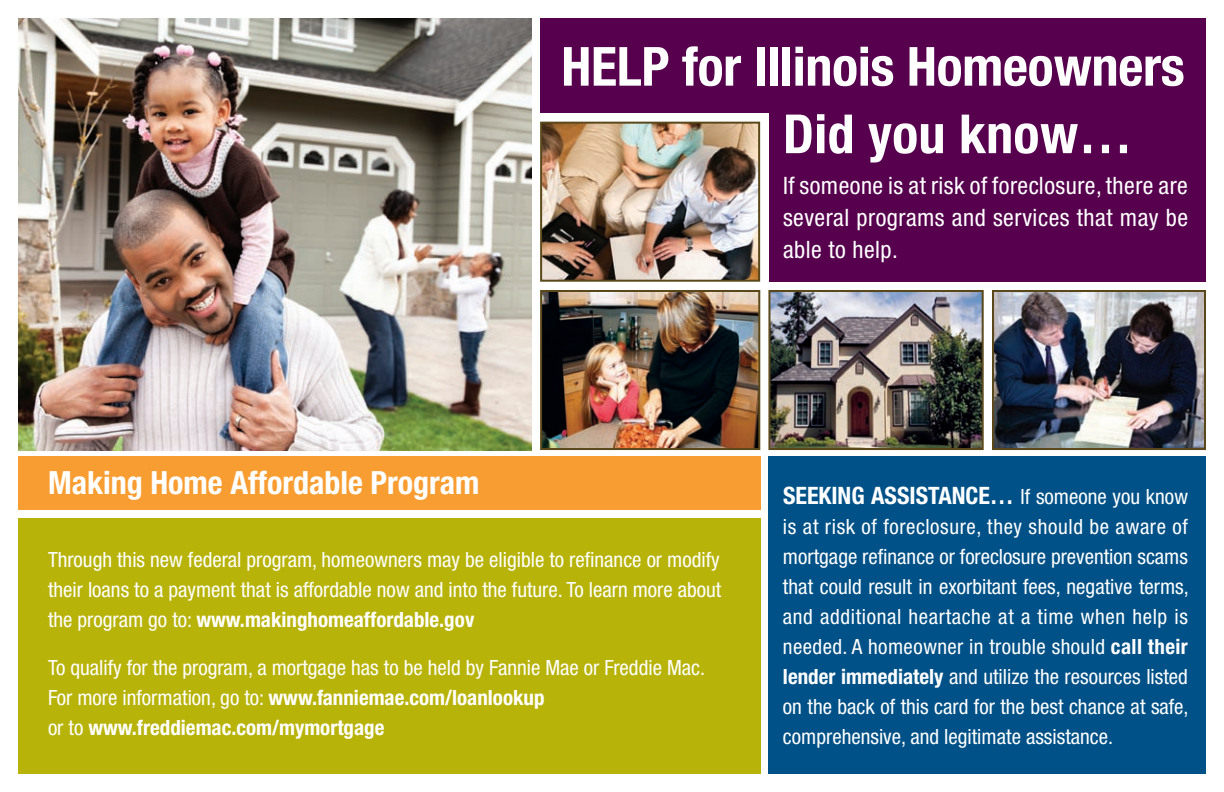
<style>
.page{position:relative;width:1224px;height:792px;background:#fff}
.page>*{position:absolute;margin:0;border:0;box-sizing:border-box;transform-origin:0 0}
.t1{font:700 condensed 54px/67.6px "Helvetica Neue";letter-spacing:-.005em;color:#fff}
.t2{font:700 condensed 32px "Helvetica Neue";color:#fff}
.t3{font:condensed 24px/32px "Helvetica Neue";letter-spacing:.02em;color:#fff;text-align:justify}
.t4{font:700 condensed 24px "Helvetica Neue";color:#fff}
.t5{font:condensed 21px/30px "Helvetica Neue";color:#fff;text-align:justify}
.s1{font-weight:700}
.s2{font-weight:400;font-size:21px}
</style>
<div class="page">
<div style="left:18px;top:519px;width:742px;height:255px;background:#b8b309"></div>
<img style="left:18px;top:18px;width:514px;height:432px">
<div style="left:540px;top:18px;width:666px;height:264px;background:#56004e"></div>
<img style="left:771px;top:293px;width:210px;height:154px">
<div style="left:768px;top:290px;width:216px;height:160px;border:2px solid #5a471a"></div>
<img style="left:995px;top:293px;width:208px;height:154px">
<div style="left:992px;top:290px;width:214px;height:160px;border:2px solid #5a471a"></div>
<img style="left:543px;top:293px;width:214px;height:154px">
<div style="left:540px;top:290px;width:220px;height:160px;border:2px solid #5a471a"></div>
<div style="left:18px;top:456px;width:742px;height:54px;background:#f89d31"></div>
<div style="left:536px;top:113px;width:232px;height:174px;background:#fff"></div>
<img style="left:543px;top:125px;width:214px;height:154px">
<div style="left:540px;top:122px;width:220px;height:160px;border:2px solid #5a471a"></div>
<div style="left:768px;top:456px;width:438px;height:318px;background:#005187"></div>
<h1 class="t1" style="left:783px;top:32px;width:403px;text-indent:-222px">HELP for Illinois Homeowners<br>Did you know…</h1>
<p class="t3" style="left:783px;top:170px;width:407px">If someone is at risk of foreclosure, there are several programs and services that may be able to help.</p>
<h2 class="t2" style="left:48px;top:463px;width:433px">Making Home Affordable Program</h2>
<p class="t5" style="left:48px;top:544px;width:675px">Through this new federal program, homeowners may be eligible to refinance or modify their loans to a payment that is affordable now and into the future. To learn more about the program go to: <span class="s1">www.makinghomeaffordable.gov</span></p>
<p class="t5" style="left:48px;top:652px;width:659px;text-align:left">To qualify for the program, a mortgage has to be held by Fannie Mae or Freddie Mac.<br>For more information, go to: <span class="s1">www.fanniemae.com/loanlookup<br></span>or to <span class="s1">www.freddiemac.com/mymortgage</span></p>
<p class="t4" style="left:783px;top:481px;width:407px">SEEKING ASSISTANCE… <span class="s2">If someone you know</span></p>
<p class="t5" style="left:783px;top:511px;width:407px">is at risk of foreclosure, they should be aware of mortgage refinance or foreclosure prevention scams that could result in exorbitant fees, negative terms, and additional heartache at a time when help is needed. A homeowner in trouble should <span class="s1">call their lender immediately</span> and utilize the resources listed on the back of this card for the best chance at safe, comprehensive, and legitimate assistance.</p>
</div>
